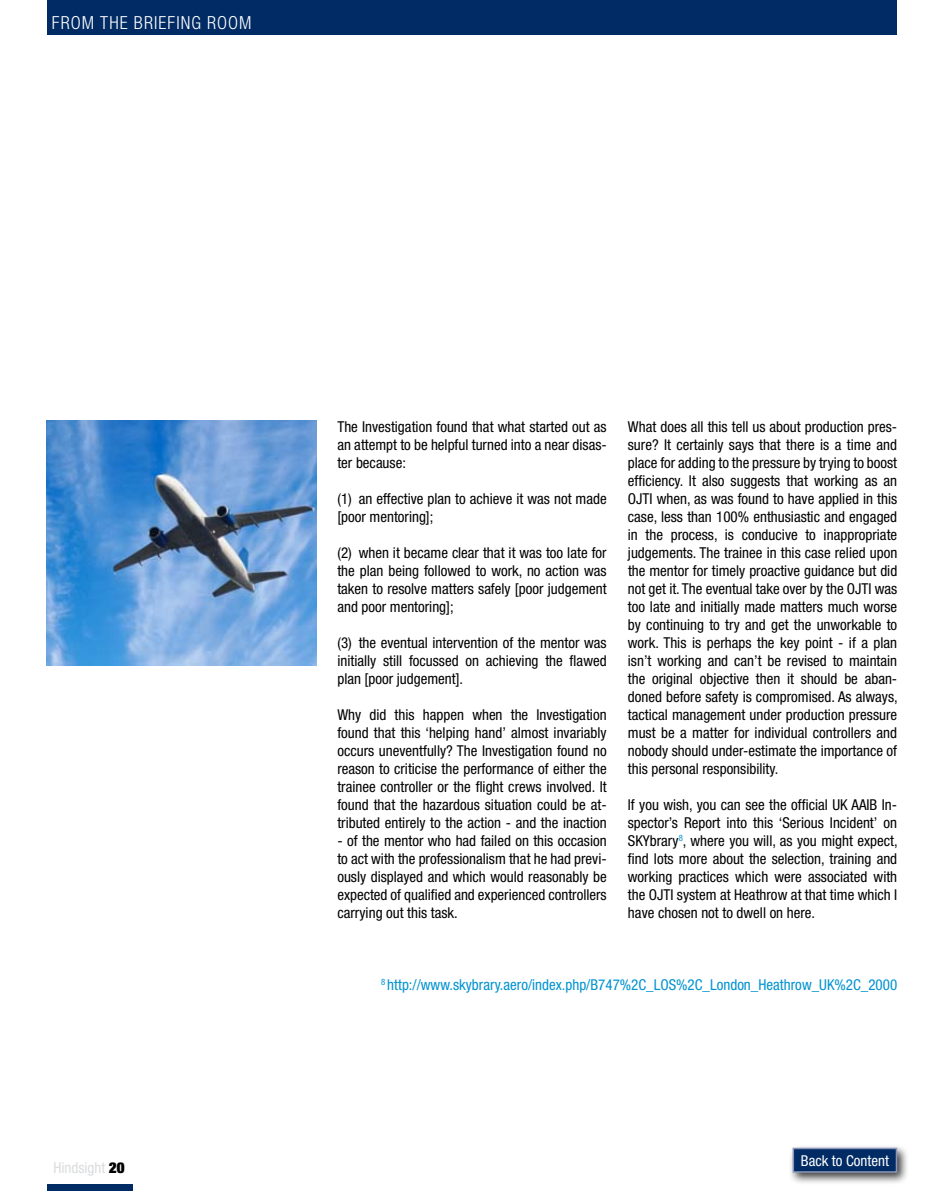
<style>
.page{position:relative;width:944px;height:1191px;background:#fff}
.page>*{position:absolute;margin:0;border:0;box-sizing:border-box;transform-origin:0 0}
.t1{font:300 condensed 18px "Helvetica Neue LT Std";letter-spacing:.06em;color:#fff}
.t2{font:condensed 15px/18px "Helvetica Neue LT Std";color:#000;text-align:justify}
.t3{font:condensed 15px "Helvetica Neue LT Std";color:#0092cf}
.t4{font:condensed 15px "Helvetica Neue LT Std";color:#fff}
.t5{font:condensed 15px "Helvetica Neue LT Std";color:#dadcdd}
.s1{font-weight:900;color:#000}
</style>
<div class="page">
<div style="left:48px;top:0;width:849px;height:34px;background:#002b64"></div>
<div style="left:47px;top:1184px;width:85px;height:7px;background:#002b64"></div>
<div style="left:789px;top:1143px;width:133px;height:48px;background:#000;opacity:.75"></div>
<div style="left:793px;top:1148px;width:103px;height:24px;background:#002b64"></div>
<div style="left:793px;top:1147px;width:104px;height:25px;border:2px solid #8c96ba"></div>
<img style="left:47px;top:421px;width:269px;height:245px">
<p class="t1" style="left:52px;top:13px;width:201px">FROM THE BRIEFING ROOM</p>
<p class="t5" style="left:53px;top:1158px;width:73px">Hindsight <span class="s1">20</span></p>
<p class="t2" style="left:337px;top:418px;width:271px">The Investigation found that what started out as an attempt to be helpful turned into a near disas&shy;ter because:</p>
<p class="t2" style="left:337px;top:490px;width:271px">(1) an effective plan to achieve it was not made [poor mentoring];</p>
<p class="t2" style="left:337px;top:544px;width:271px">(2) when it became clear that it was too late for the plan being followed to work, no action was taken to resolve matters safely [poor judgement and poor mentoring];</p>
<p class="t2" style="left:337px;top:634px;width:271px">(3) the eventual intervention of the mentor was initially still focussed on achieving the flawed plan [poor judgement].</p>
<p class="t2" style="left:337px;top:706px;width:271px">Why did this happen when the Investigation found that this ‘helping hand’ almost invariably occurs uneventfully? The Investigation found no reason to criticise the performance of either the trainee controller or the flight crews involved. It found that the hazardous situation could be at&shy;tributed entirely to the action - and the inaction</p>
<p class="t2" style="left:337px;top:832px;width:271px">- of the mentor who had failed on this occasion to act with the professionalism that he had previ&shy;ously displayed and which would reasonably be expected of qualified and experienced controllers carrying out this task.</p>
<p class="t2" style="left:628px;top:418px;width:271px">What does all this tell us about production pres&shy;sure? It certainly says that there is a time and place for adding to the pressure by trying to boost efficiency. It also suggests that working as an OJTI when, as was found to have applied in this case, less than 100% enthusiastic and engaged in the process, is conducive to inappropriate judgements. The trainee in this case relied upon the mentor for timely proactive guidance but did not get it. The eventual take over by the OJTI was too late and initially made matters much worse by continuing to try and get the unworkable to work. This is perhaps the key point - if a plan isn’t working and can’t be revised to maintain the original objective then it should be aban&shy;doned before safety is compromised. As always, tactical management under production pressure must be a matter for individual controllers and nobody should under-estimate the importance of this personal responsibility.</p>
<p class="t2" style="left:628px;top:796px;width:271px">If you wish, you can see the official UK AAIB In&shy;spector’s Report into this ‘Serious Incident’ on SKYbrary<sup>8</sup>, where you will, as you might expect, find lots more about the selection, training and working practices which were associated with the OJTI system at Heathrow at that time which I have chosen not to dwell on here.</p>
<p class="t3" style="left:381px;top:976px;width:518px"><sup>8</sup> http://www.skybrary.aero/index.php/B747%2C_LOS%2C_London_Heathrow_UK%2C_2000</p>
<p class="t4" style="left:801px;top:1151px;width:90px">Back to Content</p>
</div>
